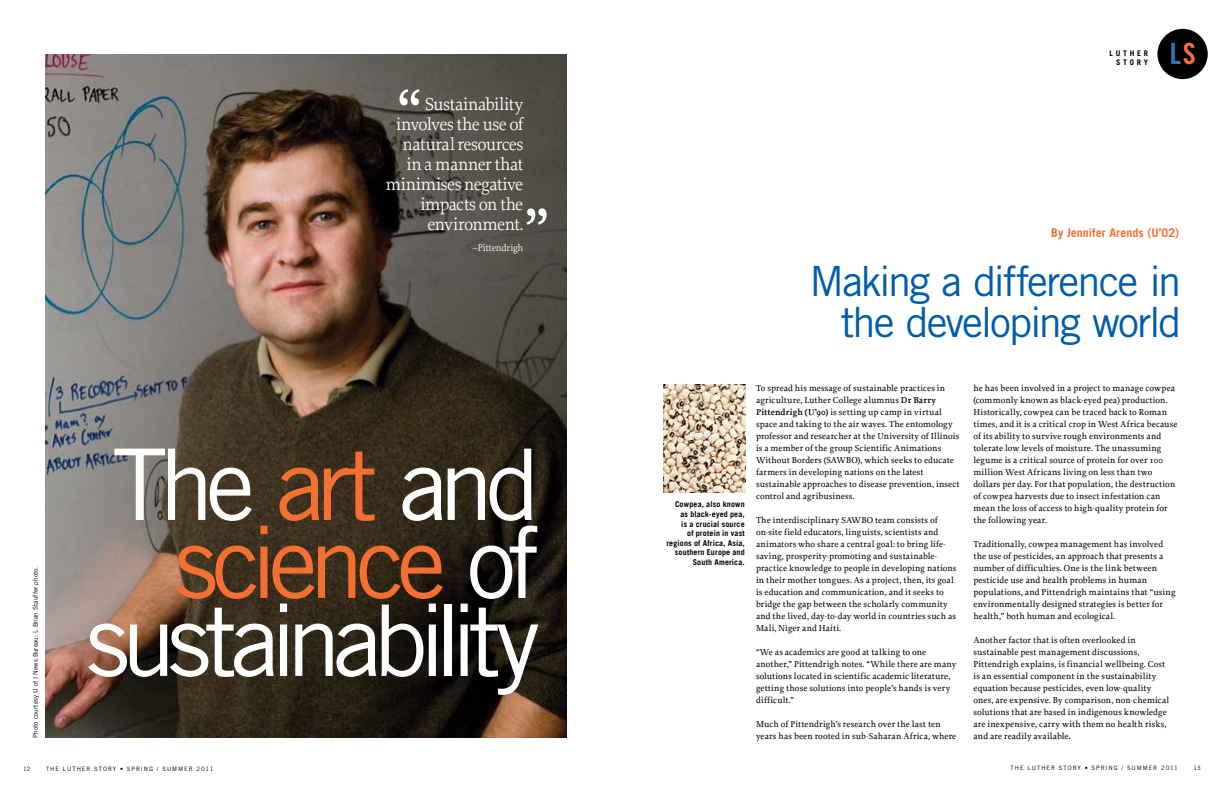
<style>
.page{position:relative;width:1224px;height:792px;background:#fff}
.page>*{position:absolute;margin:0;border:0;box-sizing:border-box;transform-origin:0 0}
.t1{font:98.8px/78px "Trade Gothic";letter-spacing:-.09em;color:#fff;text-align:right}
.t2{font:70px "Proforma";color:#fff}
.t3{font:41.7px/41.7px "Trade Gothic";letter-spacing:-.05em;color:#005daa;text-align:right}
.t4{font:29.3px "Trade Gothic Bold Cond Twenty";color:#3971b6}
.t5{font:18px/20px "Proforma";letter-spacing:-.03em;color:#fff;text-align:right}
.t6{font:700 12px "Trade Gothic";letter-spacing:.005em;color:#f37032}
.t7{font:10px "Proforma";letter-spacing:-.025em;color:#fff}
.t8{font:500 9px/12px "Proforma";letter-spacing:.015em;color:#000}
.t9{font:700 8px/9.6px "Trade Gothic";letter-spacing:.02em;color:#000;text-align:right}
.t10{font:700 7.8px/9px "Trade Gothic";letter-spacing:.35em;color:#000;text-align:right}
.t11{font:6.5px "Trade Gothic";letter-spacing:.01em;color:#000}
.t12{font:6px "Trade Gothic";letter-spacing:.15em;color:#000}
.s1{color:#f37032}
.s2{font-weight:600}
</style>
<div class="page">
<div style="left:1157px;top:29px;width:51px;height:50px;background:#000;border-radius:50%"></div>
<img style="left:663px;top:384px;width:83px;height:108px">
<img style="left:45px;top:54px;width:522px;height:684px">
<h2 class="t2" style="left:397px;top:70px;width:27px">“</h2>
<h3 class="t5" style="left:386px;top:94px;width:139px">Sustainability involves the use of natural resources in a manner that minimises negative impacts on the environment.</h3>
<p class="t7" style="left:473px;top:241px;width:52px">–Pittendrigh</p>
<h2 class="t2" style="left:549px;top:244px;width:27px;rotate:-180deg">“</h2>
<p class="t11" style="left:32px;top:738px;width:172px;rotate:-90deg">Photo courtesy U of I News Bureau: L Brian Stauffer photo.</p>
<h1 class="t1" style="left:86px;top:445px;width:455px">The <span class="s1">art</span> and <span class="s1">science</span> of sustainability</h1>
<p class="t12" style="left:23px;top:765px;width:9px">12</p>
<p class="t12" style="left:46px;top:765px;width:169px">THE LUTHER STORY • SPRING / SUMMER 2011</p>
<p class="t10" style="left:1110px;top:48px;width:40px">LUTHER<br>STORY</p>
<h3 class="t4" style="left:1170px;top:36px;width:27px">L<span class="s1">S</span></h3>
<p class="t9" style="left:666px;top:500px;width:80px">Cowpea, also known as black-eyed pea,<br>is a crucial source<br>of protein in vast regions of Africa, Asia, southern Europe and<br>South America.</p>
<h3 class="t6" style="left:1051px;top:226px;width:129px">By Jennifer Arends (U’02)</h3>
<h3 class="t3" style="left:809px;top:260px;width:374px">Making a difference in the developing world</h3>
<p class="t8" style="left:756px;top:382px;width:205px">To spread his message of sustainable practices in agriculture, Luther College alumnus <span class="s2">Dr Barry Pittendrigh (U’90)</span> is setting up camp in virtual space and taking to the air waves. The entomology professor and researcher at the University of Illinois is a member of the group Scientific Animations Without Borders (SAWBO), which seeks to educate farmers in developing nations on the latest sustainable approaches to disease prevention, insect control and agribusiness.</p>
<p class="t8" style="left:756px;top:514px;width:202px">The interdisciplinary SAWBO team consists of on-site field educators, linguists, scientists and animators who share a central goal: to bring life&shy;saving, prosperity-promoting and sustainable&shy;practice knowledge to people in developing nations in their mother tongues. As a project, then, its goal is education and communication, and it seeks to bridge the gap between the scholarly community and the lived, day-to-day world in countries such as Mali, Niger and Haiti.</p>
<p class="t8" style="left:756px;top:646px;width:202px">“We as academics are good at talking to one another,” Pittendrigh notes. “While there are many solutions located in scientific academic literature, getting those solutions into people’s hands is very difficult.”</p>
<p class="t8" style="left:756px;top:718px;width:202px">Much of Pittendrigh’s research over the last ten years has been rooted in sub-Saharan Africa, where</p>
<p class="t8" style="left:974px;top:382px;width:206px">he has been involved in a project to manage cowpea (commonly known as black-eyed pea) production.<br>Historically, cowpea can be traced back to Roman times, and it is a critical crop in West Africa because of its ability to survive rough environments and tolerate low levels of moisture. The unassuming legume is a critical source of protein for over 100 million West Africans living on less than two dollars per day. For that population, the destruction of cowpea harvests due to insect infestation can mean the loss of access to high-quality protein for the following year.</p>
<p class="t8" style="left:974px;top:538px;width:203px">Traditionally, cowpea management has involved the use of pesticides, an approach that presents a number of difficulties. One is the link between pesticide use and health problems in human populations, and Pittendrigh maintains that “using environmentally designed strategies is better for health,” both human and ecological.</p>
<p class="t8" style="left:974px;top:634px;width:197px">Another factor that is often overlooked in sustainable pest management discussions, Pittendrigh explains, is financial wellbeing. Cost is an essential component in the sustainability equation because pesticides, even low-quality ones, are expensive. By comparison, non-chemical solutions that are based in indigenous knowledge are inexpensive, carry with them no health risks, and are readily available.</p>
<p class="t12" style="left:1011px;top:765px;width:169px">THE LUTHER STORY • SPRING / SUMMER 2011</p>
<p class="t12" style="left:1193px;top:765px;width:9px">13</p>
</div>
